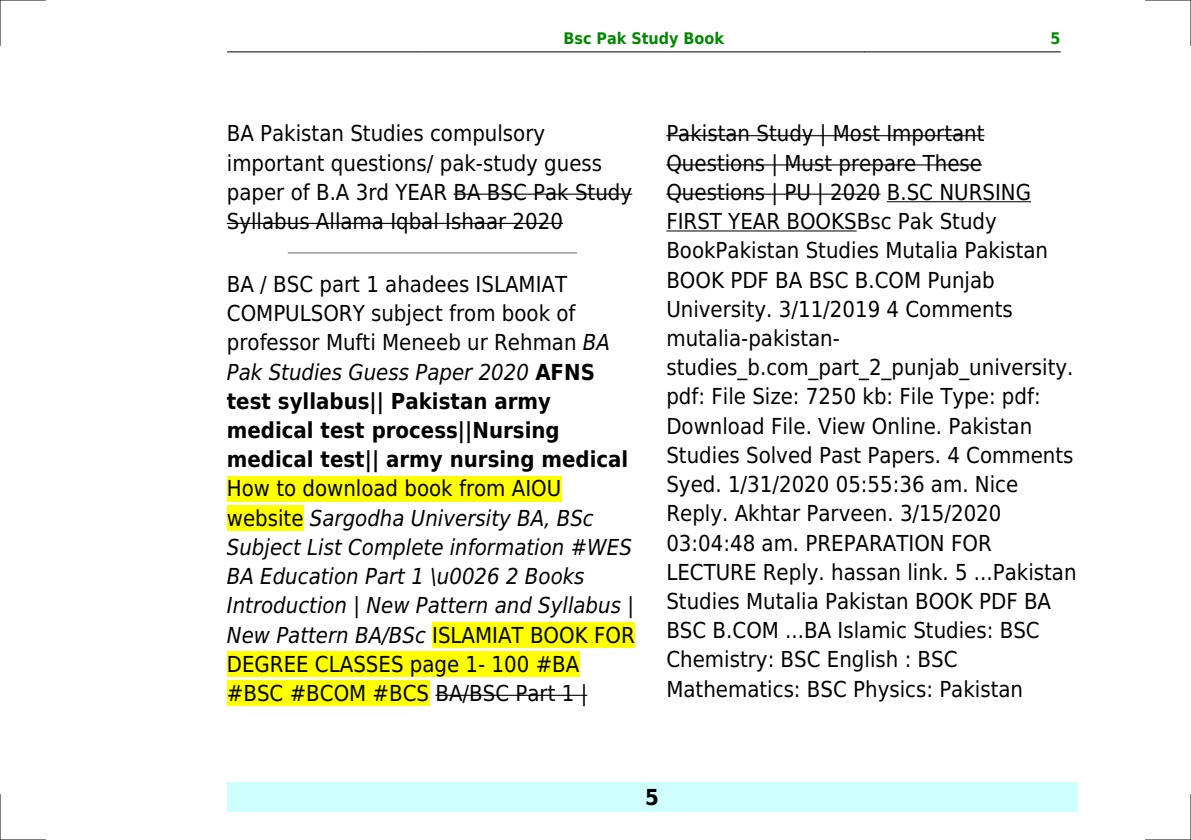
<style>
.page{position:relative;width:1191px;height:840px;background:#fff}
.page>*{position:absolute;margin:0;border:0;box-sizing:border-box;transform-origin:0 0}
.t1{font:22px/29.2px "DejaVu Sans Condensed";color:#000}
.t2{font:italic 22px/29.2px "DejaVu Sans Condensed";color:#000}
.t3{font:700 22px/29.2px "DejaVu Sans Condensed";color:#000}
.t4{font:700 16px "DejaVu Sans Condensed";color:#080}
.s1{font-weight:400}
.s2{font-weight:400;font-style:italic}
.s3{font-style:normal}
</style>
<div class="page">
<hr style="left:227px;top:51px;width:195px;height:1px;background:#000">
<hr style="left:423px;top:51px;width:441px;height:1px;background:#000">
<hr style="left:865px;top:51px;width:195px;height:1px;background:#000">
<div style="left:227px;top:782px;width:850px;height:29px;background:#cffffc"></div>
<hr style="left:453px;top:193px;width:179px;height:2px;background:#000">
<hr style="left:227px;top:223px;width:336px;height:1px;background:#000">
<hr style="left:288px;top:252px;width:288px;height:1px;background:#999">
<div style="left:227px;top:475px;width:334px;height:26px;background:#ff0"></div>
<div style="left:227px;top:505px;width:76px;height:25px;background:#ff0"></div>
<div style="left:432px;top:621px;width:203px;height:26px;background:#ff0"></div>
<div style="left:227px;top:651px;width:352px;height:25px;background:#ff0"></div>
<div style="left:227px;top:680px;width:202px;height:25px;background:#ff0"></div>
<hr style="left:435px;top:694px;width:152px;height:1px;background:#000">
<hr style="left:666px;top:135px;width:318px;height:1px;background:#000">
<hr style="left:666px;top:164px;width:316px;height:1px;background:#000">
<hr style="left:666px;top:193px;width:214px;height:2px;background:#000">
<hr style="left:887px;top:201px;width:144px;height:1px;background:#000">
<hr style="left:666px;top:230px;width:190px;height:1px;background:#000">
<hr style="left:0;top:0;width:45px;height:1px;background:#000">
<hr style="left:1145px;top:0;width:46px;height:1px;background:#000">
<hr style="left:0;top:839px;width:45px;height:1px;background:#000">
<hr style="left:1145px;top:839px;width:46px;height:1px;background:#000">
<hr style="left:0;top:0;width:1px;height:45px;background:#000">
<hr style="left:0;top:794px;width:1px;height:45px;background:#000">
<hr style="left:1190px;top:0;width:1px;height:45px;background:#000">
<hr style="left:1190px;top:794px;width:1px;height:45px;background:#000">
<p class="t4" style="left:563px;top:29px;width:162px">Bsc Pak Study Book</p>
<p class="t4" style="left:1050px;top:29px;width:12px">5</p>
<p class="t1" style="left:227px;top:119px;width:407px">BA Pakistan Studies compulsory important questions/ pak-study guess paper of B.A 3rd YEAR BA BSC Pak Study Syllabus Allama Iqbal Ishaar 2020</p>
<p class="t3" style="left:227px;top:269px;width:403px"><span class="s1">BA / BSC part 1 ahadees ISLAMIAT<br>COMPULSORY subject from book of professor Mufti Meneeb ur Rehman</span> <span class="s2">BA<br>Pak Studies Guess Paper 2020</span> AFNS test syllabus|| Pakistan army medical test process||Nursing medical test|| army nursing medical</p>
<p class="t2" style="left:227px;top:474px;width:409px"><span class="s3">How to download book from AIOU website</span> Sargodha University BA, BSc Subject List Complete information #WES BA Education Part 1 \u0026 2 Books Introduction | New Pattern and Syllabus | New Pattern BA/BSc <span class="s3">ISLAMIAT BOOK FOR DEGREE CLASSES page 1- 100 #BA #BSC #BCOM #BCS BA/BSC Part 1 |</span></p>
<p class="t1" style="left:666px;top:119px;width:412px">Pakistan Study | Most Important Questions | Must prepare These Questions | PU | 2020 B.SC NURSING FIRST YEAR BOOKSBsc Pak Study BookPakistan Studies Mutalia Pakistan BOOK PDF BA BSC B.COM Punjab University. 3/11/2019 4 Comments mutalia-pakistan&shy;studies_b.com_part_2_punjab_university. pdf: File Size: 7250 kb: File Type: pdf:<br>Download File. View Online. Pakistan Studies Solved Past Papers. 4 Comments Syed. 1/31/2020 05:55:36 am. Nice Reply. Akhtar Parveen. 3/15/2020<br>03:04:48 am. PREPARATION FOR LECTURE Reply. hassan link. 5 ...Pakistan Studies Mutalia Pakistan BOOK PDF BA BSC B.COM ...BA Islamic Studies: BSC Chemistry: BSC English : BSC Mathematics: BSC Physics: Pakistan</p>
<p class="t3" style="left:645px;top:782px;width:15px">5</p>
</div>
